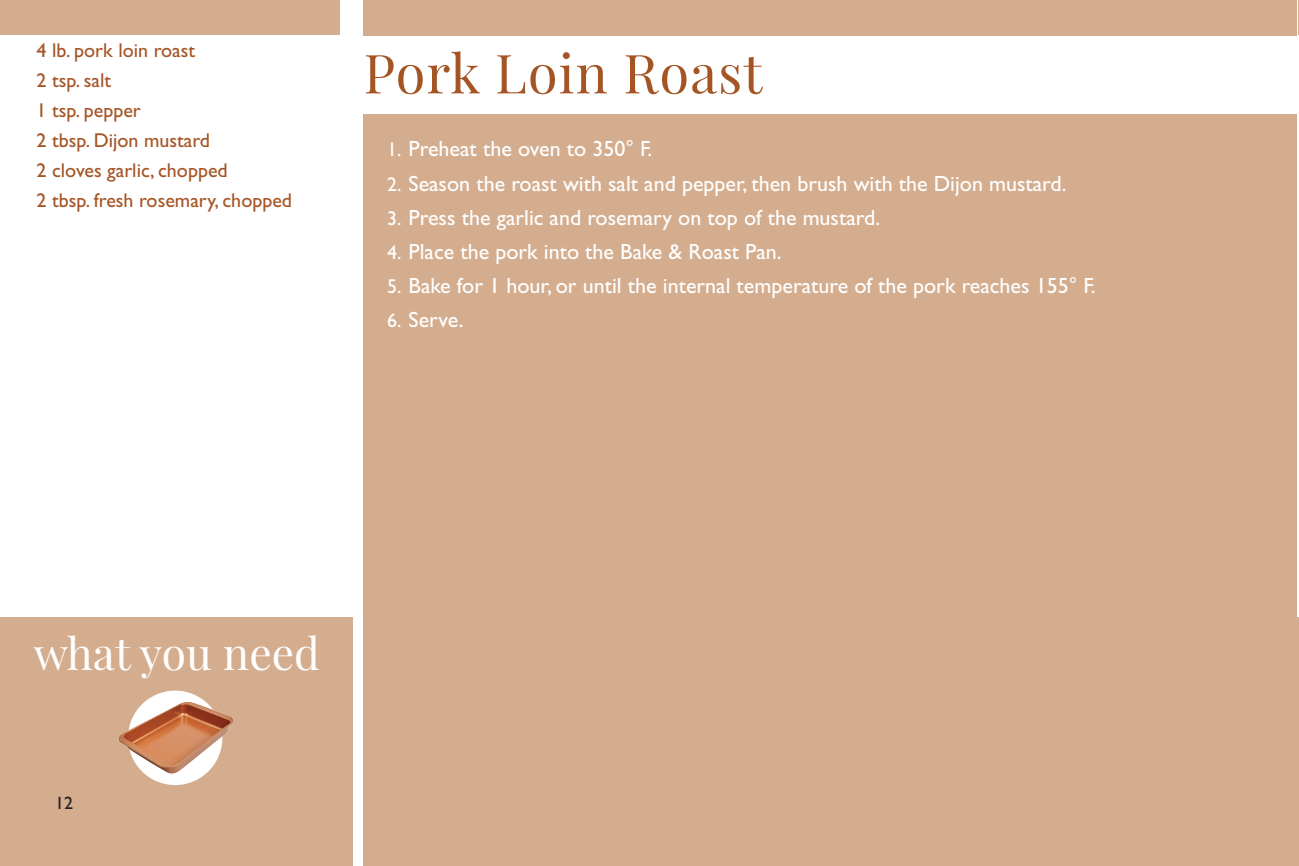
<style>
.page{position:relative;width:1299px;height:866px;background:#fff}
.page>*{position:absolute;margin:0;border:0;box-sizing:border-box;transform-origin:0 0}
.t1{font:54px "Playfair Display";letter-spacing:.02em;color:#a55424}
.t2{font:44.4px "Playfair Display";color:#fff}
.t3{font:22px "Gill Sans Std";color:#fff}
.t4{font:20px/30px "Gill Sans Std";color:#a55424}
.t5{font:18px "Gill Sans Std";color:#231f20}
.s1{font-size:20px}
</style>
<div class="page">
<hr style="left:1298px;top:0;width:1px;height:35px;background:#d4ad8f">
<hr style="left:1297px;top:616px;width:1px;height:249px;background:#d4ad8f">
<div style="left:0;top:0;width:340px;height:35px;background:#d4ad8f"></div>
<div style="left:363px;top:0;width:934px;height:35px;background:#d4ad8f"></div>
<div style="left:363px;top:114px;width:934px;height:751px;background:#d4ad8f"></div>
<div style="left:0;top:616px;width:353px;height:249px;background:#d4ad8f"></div>
<img style="left:118px;top:690px;width:116px;height:95px">
<p class="t4" style="left:37px;top:35px;width:257px">4 lb. pork loin roast<br>2 tsp. salt<br>1 tsp. pepper<br>2 tbsp. Dijon mustard<br>2 cloves garlic, chopped<br>2 tbsp. fresh rosemary, chopped</p>
<h1 class="t1" style="left:363px;top:39px;width:400px">Pork Loin Roast</h1>
<p class="t3" style="left:387px;top:136px;width:267px"><span class="s1">1.</span> Preheat the oven to 350° F.</p>
<p class="t3" style="left:387px;top:170px;width:681px"><span class="s1">2.</span> Season the roast with salt and pepper, then brush with the Dijon mustard.</p>
<p class="t3" style="left:387px;top:204px;width:494px"><span class="s1">3.</span> Press the garlic and rosemary on top of the mustard.</p>
<p class="t3" style="left:387px;top:238px;width:396px"><span class="s1">4.</span> Place the pork into the Bake &amp; Roast Pan.</p>
<p class="t3" style="left:387px;top:272px;width:710px"><span class="s1">5.</span> Bake for 1 hour, or until the internal temperature of the pork reaches 155° F.</p>
<p class="t3" style="left:387px;top:306px;width:78px"><span class="s1">6.</span> Serve.</p>
<h2 class="t2" style="left:34px;top:624px;width:288px">what you need</h2>
<p class="t5" style="left:55px;top:791px;width:19px">12</p>
</div>
